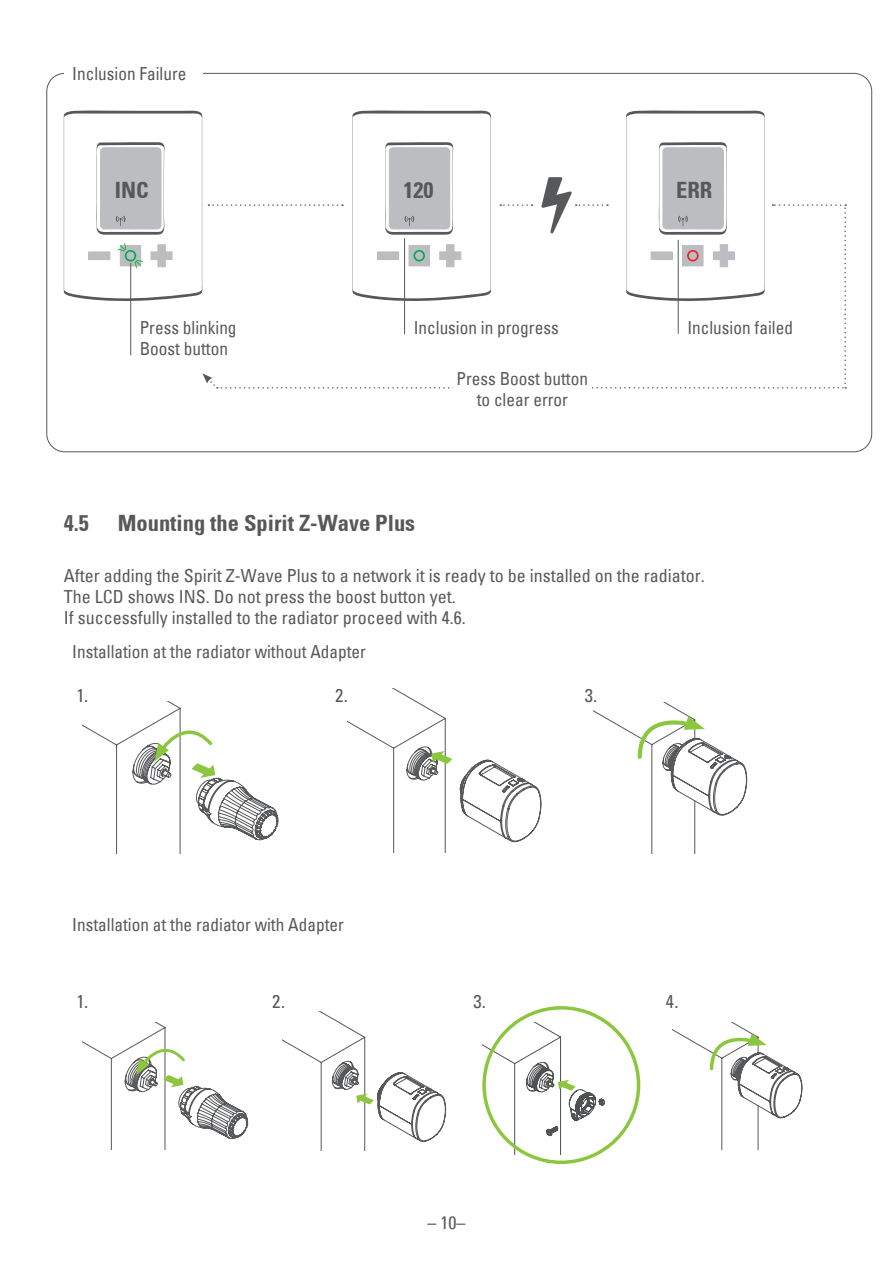
<style>
.page{position:relative;width:893px;height:1263px;background:#fff}
.page>*{position:absolute;margin:0;border:0;box-sizing:border-box;transform-origin:0 0}
.t1{font:700 condensed 22.5px "Univers";color:#57585a}
.t2{font:condensed 18.6px "Univers LT Std";color:#57585a}
.t3{font:condensed 18px/21px "Univers";color:#57585a;scale:.96 1}
.t4{font:condensed 18px/21px "Univers";color:#57585a}
</style>
<div class="page">
<svg style="left:64px;top:111px;width:782px;height:278px"></svg>
<svg style="left:593px;top:703px;width:154px;height:150px"></svg>
<svg style="left:460px;top:760px;width:81px;height:82px"></svg>
<svg style="left:347px;top:688px;width:105px;height:164px"></svg>
<svg style="left:83px;top:702px;width:195px;height:151px"></svg>
<svg style="left:672px;top:1023px;width:130px;height:127px"></svg>
<svg style="left:282px;top:1012px;width:164px;height:138px"></svg>
<svg style="left:83px;top:1022px;width:165px;height:128px"></svg>
<svg style="left:483px;top:1022px;width:122px;height:132px"></svg>
<p class="t3" style="left:72px;top:62px;width:120px">Inclusion Failure</p>
<p class="t1" style="left:115px;top:176px;width:35px">INC</p>
<p class="t1" style="left:404px;top:176px;width:31px">120</p>
<p class="t1" style="left:676px;top:176px;width:38px">ERR</p>
<p class="t3" style="left:140px;top:317px;width:102px">Press blinking<br>Boost button</p>
<p class="t3" style="left:414px;top:317px;width:152px">Inclusion in progress</p>
<p class="t3" style="left:457px;top:367px;width:138px;text-align:center">Press Boost button to clear error</p>
<p class="t1" style="left:64px;top:509px;width:26px">4.5</p>
<p class="t1" style="left:118px;top:509px;width:299px">Mounting the Spirit Z-Wave Plus</p>
<p class="t3" style="left:687px;top:317px;width:111px">Inclusion failed</p>
<p class="t4" style="left:64px;top:564px;width:642px">After adding the Spirit Z-Wave Plus to a network it is ready to be installed on the radiator.<br>The LCD shows INS. Do not press the boost button yet.<br>If successfully installed to the radiator proceed with 4.6.</p>
<p class="t3" style="left:72px;top:640px;width:307px">Installation at the radiator without Adapter</p>
<p class="t2" style="left:77px;top:684px;width:13px">1.</p>
<p class="t2" style="left:335px;top:684px;width:14px">2.</p>
<p class="t2" style="left:585px;top:684px;width:14px">3.</p>
<p class="t3" style="left:72px;top:913px;width:284px">Installation at the radiator with Adapter</p>
<p class="t2" style="left:77px;top:990px;width:13px">1.</p>
<p class="t2" style="left:272px;top:990px;width:14px">2.</p>
<p class="t2" style="left:473px;top:990px;width:14px">3.</p>
<p class="t2" style="left:666px;top:990px;width:14px">4.</p>
<p class="t4" style="left:427px;top:1211px;width:39px">– 10–</p>
</div>
